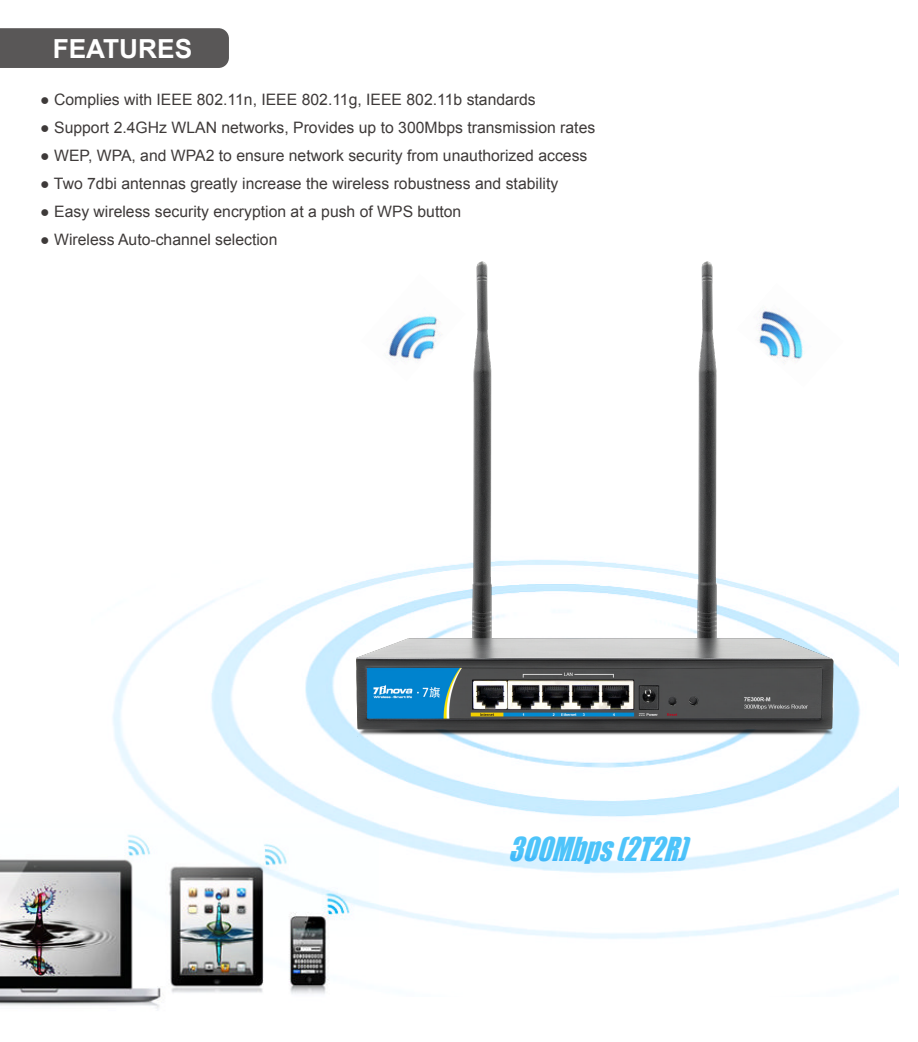
<style>
.page{position:relative;width:918px;height:1042px;background:#fff}
.page>*{position:absolute;margin:0;border:0;box-sizing:border-box;transform-origin:0 0}
.t1{font:italic 30.28px "Impact";color:#4ec4fa;scale:.88 1}
.t2{font:700 26.25px "Arial";color:#fff}
.t3{font:15.75px "Arial";color:#3e3a39}
</style>
<div class="page">
<div style="left:0;top:28px;width:229px;height:40px;background:#595757"></div>
<img style="left:113px;top:590px;width:785px;height:349px">
<img style="left:274px;top:261px;width:625px;height:560px">
<img style="left:736px;top:283px;width:107px;height:104px">
<img style="left:360px;top:274px;width:105px;height:107px">
<img style="left:0;top:814px;width:379px;height:195px">
<h2 class="t2" style="left:53px;top:31px;width:141px">FEATURES</h2>
<p class="t3" style="left:40px;top:89px;width:497px">● Complies with IEEE 802.11n, IEEE 802.11g, IEEE 802.11b standards</p>
<p class="t3" style="left:40px;top:117px;width:556px">● Support 2.4GHz WLAN networks, Provides up to 300Mbps transmission rates</p>
<p class="t3" style="left:40px;top:145px;width:548px">● WEP, WPA, and WPA2 to ensure network security from unauthorized access</p>
<p class="t3" style="left:40px;top:173px;width:519px">● Two 7dbi antennas greatly increase the wireless robustness and stability</p>
<p class="t3" style="left:40px;top:201px;width:422px">● Easy wireless security encryption at a push of WPS button</p>
<p class="t3" style="left:40px;top:229px;width:239px">● Wireless Auto-channel selection</p>
<h1 class="t1" style="left:508px;top:825px;width:218px">300Mbps(2T2R)</h1>
</div>
